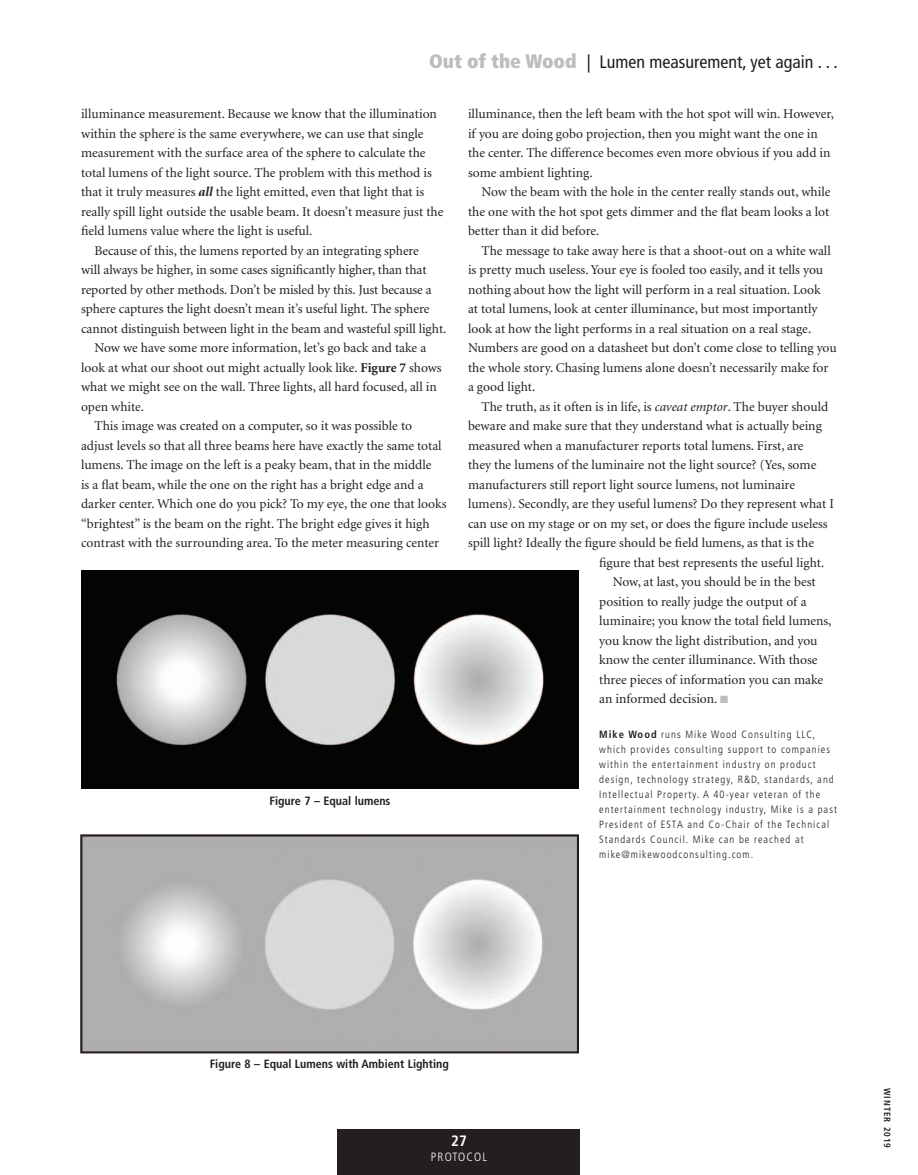
<style>
.page{position:relative;width:918px;height:1175px;background:#fff}
.page>*{position:absolute;margin:0;border:0;box-sizing:border-box;transform-origin:0 0}
.t1{font:condensed 18px "Frutiger";color:#231f20}
.t2{font:700 condensed 15px "Frutiger";color:#fff}
.t3{font:13.5px/19.5px "Minion";color:#231f20}
.t4{font:700 condensed 12px "Frutiger";color:#231f20}
.t5{font:300 condensed 12px "Frutiger";letter-spacing:.1em;color:#fff}
.t6{font:300 condensed 10.5px/15px "Frutiger";letter-spacing:.1em;color:#231f20}
.t7{font:700 condensed 9px "Frutiger";letter-spacing:.1em;color:#231f20}
.s1{font-weight:900;font-size:19.5px;color:#bcbdc0}
.s2{font-weight:700;font-style:italic}
.s3{font-weight:700}
.s4{font-style:italic}
.s5{color:#bcbdc0}
</style>
<div class="page">
<div style="left:338px;top:1129px;width:242px;height:45px;background:#231f20"></div>
<img style="left:83px;top:837px;width:493px;height:213px">
<div style="left:80px;top:834px;width:499px;height:219px;border:2px solid #231f20"></div>
<img style="left:81px;top:571px;width:498px;height:217px">
<h1 class="t1" style="left:429px;top:51px;width:410px"><span class="s1">Out of the Wood</span> | Lumen measurement, yet again . . .</h1>
<p class="t3" style="left:81px;top:105px;width:357px">illuminance measurement. Because we know that the illumination</p>
<p class="t3" style="left:81px;top:124px;width:344px">within the sphere is the same everywhere, we can use that single</p>
<p class="t3" style="left:81px;top:144px;width:346px">measurement with the surface area of the sphere to calculate the</p>
<p class="t3" style="left:81px;top:163px;width:352px">total lumens of the light source. The problem with this method is</p>
<p class="t3" style="left:81px;top:183px;width:345px">that it truly measures <span class="s2">all</span> the light emitted, even that light that is</p>
<p class="t3" style="left:81px;top:202px;width:364px">really spill light outside the usable beam. It doesn’t measure just the</p>
<p class="t3" style="left:81px;top:222px;width:233px">field lumens value where the light is useful.</p>
<p class="t3" style="left:94px;top:241px;width:326px">Because of this, the lumens reported by an integrating sphere</p>
<p class="t3" style="left:81px;top:261px;width:347px">will always be higher, in some cases significantly higher, than that</p>
<p class="t3" style="left:81px;top:280px;width:352px">reported by other methods. Don’t be misled by this. Just because a</p>
<p class="t3" style="left:81px;top:300px;width:350px">sphere captures the light doesn’t mean it’s useful light. The sphere</p>
<p class="t3" style="left:81px;top:319px;width:367px">cannot distinguish between light in the beam and wasteful spill light.</p>
<p class="t3" style="left:94px;top:339px;width:333px">Now we have some more information, let’s go back and take a</p>
<p class="t3" style="left:81px;top:358px;width:362px">look at what our shoot out might actually look like. <span class="s3">Figure 7</span> shows</p>
<p class="t3" style="left:81px;top:377px;width:357px">what we might see on the wall. Three lights, all hard focused, all in</p>
<p class="t3" style="left:81px;top:397px;width:65px">open white.</p>
<p class="t3" style="left:94px;top:416px;width:319px">This image was created on a computer, so it was possible to</p>
<p class="t3" style="left:81px;top:436px;width:362px">adjust levels so that all three beams here have exactly the same total</p>
<p class="t3" style="left:81px;top:455px;width:352px">lumens. The image on the left is a peaky beam, that in the middle</p>
<p class="t3" style="left:81px;top:475px;width:344px">is a flat beam, while the one on the right has a bright edge and a</p>
<p class="t3" style="left:81px;top:494px;width:367px">darker center. Which one do you pick? To my eye, the one that looks</p>
<p class="t3" style="left:81px;top:514px;width:350px">“brightest” is the beam on the right. The bright edge gives it high</p>
<p class="t3" style="left:81px;top:533px;width:360px">contrast with the surrounding area. To the meter measuring center</p>
<p class="t4" style="left:269px;top:793px;width:123px">Figure 7 – Equal lumens</p>
<p class="t3" style="left:468px;top:104px;width:367px">illuminance, then the left beam with the hot spot will win. However, if you are doing gobo projection, then you might want the one in the center. The difference becomes even more obvious if you add in some ambient lighting.</p>
<p class="t3" style="left:468px;top:182px;width:364px;text-align:justify;text-indent:14px">Now the beam with the hole in the center really stands out, while the one with the hot spot gets dimmer and the flat beam looks a lot better than it did before.</p>
<p class="t3" style="left:468px;top:241px;width:370px;text-indent:14px">The message to take away here is that a shoot-out on a white wall is pretty much useless. Your eye is fooled too easily, and it tells you nothing about how the light will perform in a real situation. Look<br>at total lumens, look at center illuminance, but most importantly look at how the light performs in a real situation on a real stage.<br>Numbers are good on a datasheet but don’t come close to telling you the whole story. Chasing lumens alone doesn’t necessarily make for a good light.</p>
<p class="t3" style="left:482px;top:397px;width:348px">The truth, as it often is in life, is <span class="s4">caveat emptor</span>. The buyer should</p>
<p class="t3" style="left:468px;top:416px;width:355px">beware and make sure that they understand what is actually being</p>
<p class="t3" style="left:468px;top:436px;width:337px">measured when a manufacturer reports total lumens. First, are</p>
<p class="t3" style="left:468px;top:455px;width:350px">they the lumens of the luminaire not the light source? (Yes, some</p>
<p class="t3" style="left:468px;top:475px;width:329px">manufacturers still report light source lumens, not luminaire</p>
<p class="t3" style="left:468px;top:494px;width:368px">lumens). Secondly, are they useful lumens? Do they represent what I</p>
<p class="t3" style="left:468px;top:514px;width:361px">can use on my stage or on my set, or does the figure include useless</p>
<p class="t3" style="left:468px;top:533px;width:348px">spill light? Ideally the figure should be field lumens, as that is the</p>
<p class="t3" style="left:599px;top:553px;width:227px">figure that best represents the useful light.</p>
<p class="t3" style="left:613px;top:572px;width:204px">Now, at last, you should be in the best</p>
<p class="t3" style="left:599px;top:592px;width:209px">position to really judge the output of a</p>
<p class="t3" style="left:599px;top:611px;width:234px">luminaire; you know the total field lumens,</p>
<p class="t3" style="left:599px;top:631px;width:220px">you know the light distribution, and you</p>
<p class="t3" style="left:599px;top:650px;width:220px">know the center illuminance. With those</p>
<p class="t3" style="left:599px;top:670px;width:225px">three pieces of information you can make</p>
<p class="t3" style="left:599px;top:689px;width:130px">an informed decision. <span class="s5">■</span></p>
<p class="t6" style="left:599px;top:727px;width:239px"><span class="s3">Mike Wood</span> runs Mike Wood Consulting LLC, which provides consulting support to companies within the entertainment industry on product design, technology strategy, R&amp;D, standards, and I ntellectual Property. A 40-year veteran of the entertainment technology industry, Mike is a past President of ESTA and Co-Chair of the Technical Standards Council. Mike can be reached at mike@mikewoodconsulting.com.</p>
<p class="t4" style="left:210px;top:1056px;width:241px">Figure 8 – Equal Lumens with Ambient Lighting</p>
<p class="t2" style="left:451px;top:1132px;width:17px">27</p>
<p class="t5" style="left:431px;top:1150px;width:58px">PROTOCOL</p>
<p class="t7" style="left:893px;top:1088px;width:61px;rotate:90deg">Winter 2019</p>
</div>
